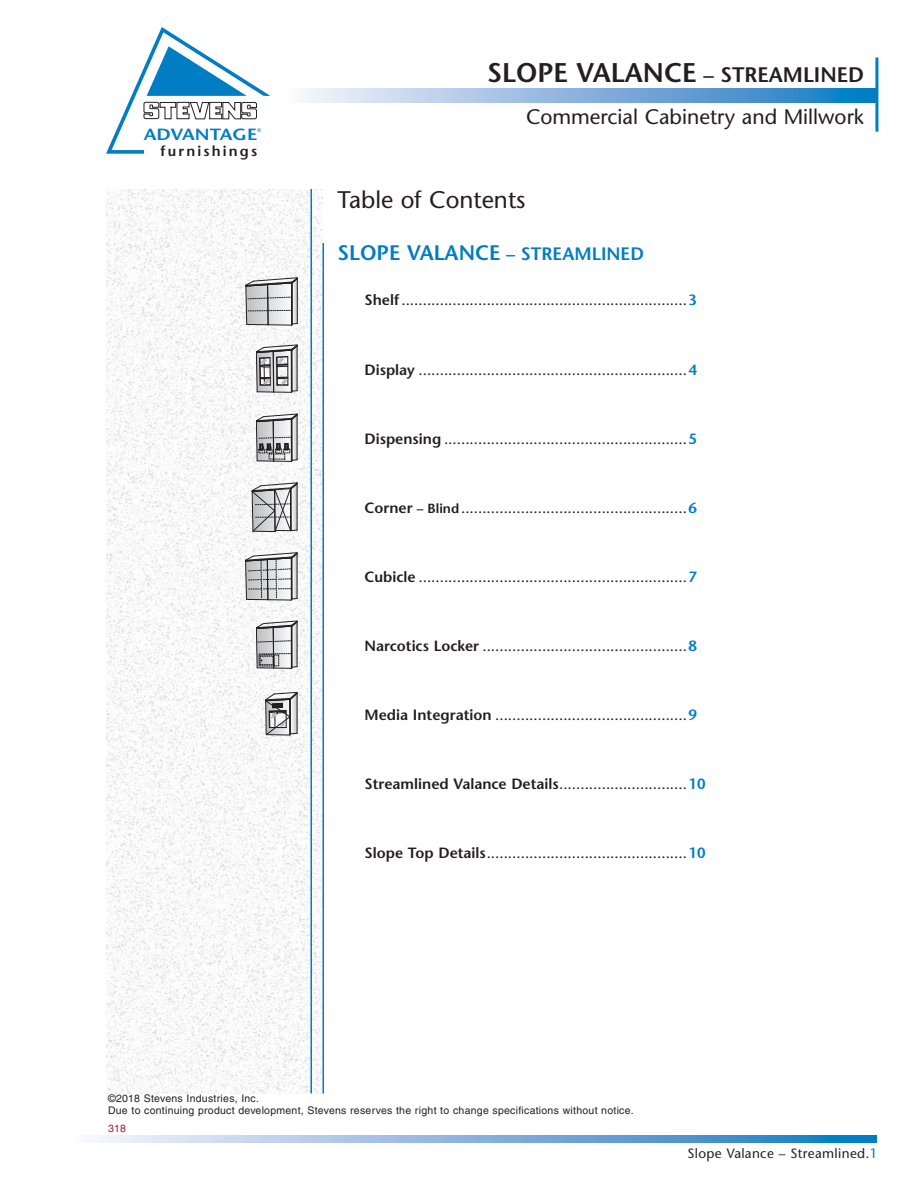
<style>
.page{position:relative;width:918px;height:1188px;background:#fff}
.page>*{position:absolute;margin:0;border:0;box-sizing:border-box;transform-origin:0 0}
.t1{font:600 27px "Stone Sans";color:#231f20}
.t2{font:24px "Stone Sans";color:#231f20}
.t3{font:21px "Stone Sans";color:#231f20}
.t4{font:600 21px "Stone Sans";color:#007dc3}
.t5{font:600 16.2px "Stone Sans";color:#007dc3;scale:1.17 1}
.t6{font:14.85px "Stone Sans";color:#231f20}
.t7{font:600 14.4px "Stone Sans";letter-spacing:.15em;color:#231f20}
.t8{font:13.5px "Stone Sans";letter-spacing:.025em;color:#231f20}
.t9{font:10.5px/12.6px "Helvetica";letter-spacing:.025em;color:#231f20}
.t10{font:10.5px "Helvetica";color:#aa1e2d}
.t11{font:5.4px "Stone Sans";color:#007dc3}
.s1{font-size:21px}
.s2{font-size:18px}
.s3{font-weight:600}
.s4{font-weight:600;color:#007dc3}
.s5{font-weight:600;font-size:13.2px}
.s6{color:#007dc3}
</style>
<div class="page">
<svg style="left:304px;top:89px;width:571px;height:13px"></svg>
<hr style="left:875px;top:57px;width:3px;height:75px;background:#007dc3">
<svg style="left:96px;top:1135px;width:781px;height:7px"></svg>
<svg style="left:106px;top:27px;width:164px;height:127px"></svg>
<img style="left:107px;top:189px;width:216px;height:905px">
<hr style="left:310px;top:189px;width:2px;height:905px;background:#007dc3">
<svg style="left:246px;top:278px;width:52px;height:48px"></svg>
<hr style="left:297px;top:415px;width:1px;height:45px;background:#231f20">
<svg style="left:256px;top:414px;width:41px;height:48px"></svg>
<hr style="left:297px;top:346px;width:1px;height:45px;background:#231f20">
<svg style="left:256px;top:345px;width:41px;height:48px"></svg>
<svg style="left:252px;top:482px;width:46px;height:50px"></svg>
<hr style="left:297px;top:554px;width:1px;height:44px;background:#231f20">
<svg style="left:245px;top:553px;width:52px;height:48px"></svg>
<hr style="left:297px;top:622px;width:1px;height:45px;background:#231f20">
<svg style="left:256px;top:621px;width:41px;height:48px"></svg>
<hr style="left:322px;top:243px;width:2px;height:851px;background:#007dc3">
<svg style="left:265px;top:692px;width:33px;height:44px"></svg>
<p class="t5" style="left:144px;top:128px;width:99px">ADVANTAGE</p>
<p class="t7" style="left:161px;top:146px;width:98px">furnishings</p>
<p class="t11" style="left:257px;top:128px;width:6px">®</p>
<h1 class="t1" style="left:487px;top:62px;width:378px">SLOPE VALANCE <span class="s1">– STREAMLINED</span></h1>
<h3 class="t3" style="left:526px;top:108px;width:339px">Commercial Cabinetry and Millwork</h3>
<h2 class="t2" style="left:338px;top:190px;width:190px">Table of Contents</h2>
<h3 class="t4" style="left:338px;top:244px;width:308px">SLOPE VALANCE <span class="s2">– STREAMLINED</span></h3>
<p class="t6" style="left:364px;top:294px;width:334px"><span class="s3">Shelf</span> ...................................................................<span class="s4">3</span></p>
<p class="t6" style="left:365px;top:364px;width:334px"><span class="s3">Display</span> ...............................................................<span class="s4">4</span></p>
<p class="t6" style="left:364px;top:433px;width:334px"><span class="s3">Dispensing</span> .........................................................<span class="s4">5</span></p>
<p class="t6" style="left:365px;top:502px;width:334px"><span class="s3">Corner</span> <span class="s5">– Blind</span> .....................................................<span class="s4">6</span></p>
<p class="t6" style="left:365px;top:571px;width:334px"><span class="s3">Cubicle</span> ...............................................................<span class="s4">7</span></p>
<p class="t6" style="left:365px;top:640px;width:334px"><span class="s3">Narcotics Locker</span> ................................................<span class="s4">8</span></p>
<p class="t6" style="left:365px;top:709px;width:334px"><span class="s3">Media Integration</span> .............................................<span class="s4">9</span></p>
<p class="t6" style="left:365px;top:778px;width:343px"><span class="s3">Streamlined Valance Details</span>..............................<span class="s4">10</span></p>
<p class="t6" style="left:365px;top:847px;width:343px"><span class="s3">Slope Top Details</span> ...............................................<span class="s4">10</span></p>
<p class="t9" style="left:108px;top:1093px;width:527px">©2018 Stevens Industries, Inc.<br>Due to continuing product development, Stevens reserves the right to change specifications without notice.</p>
<p class="t10" style="left:108px;top:1124px;width:20px">318</p>
<p class="t8" style="left:688px;top:1148px;width:191px">Slope Valance – Streamlined.<span class="s6">1</span></p>
</div>
